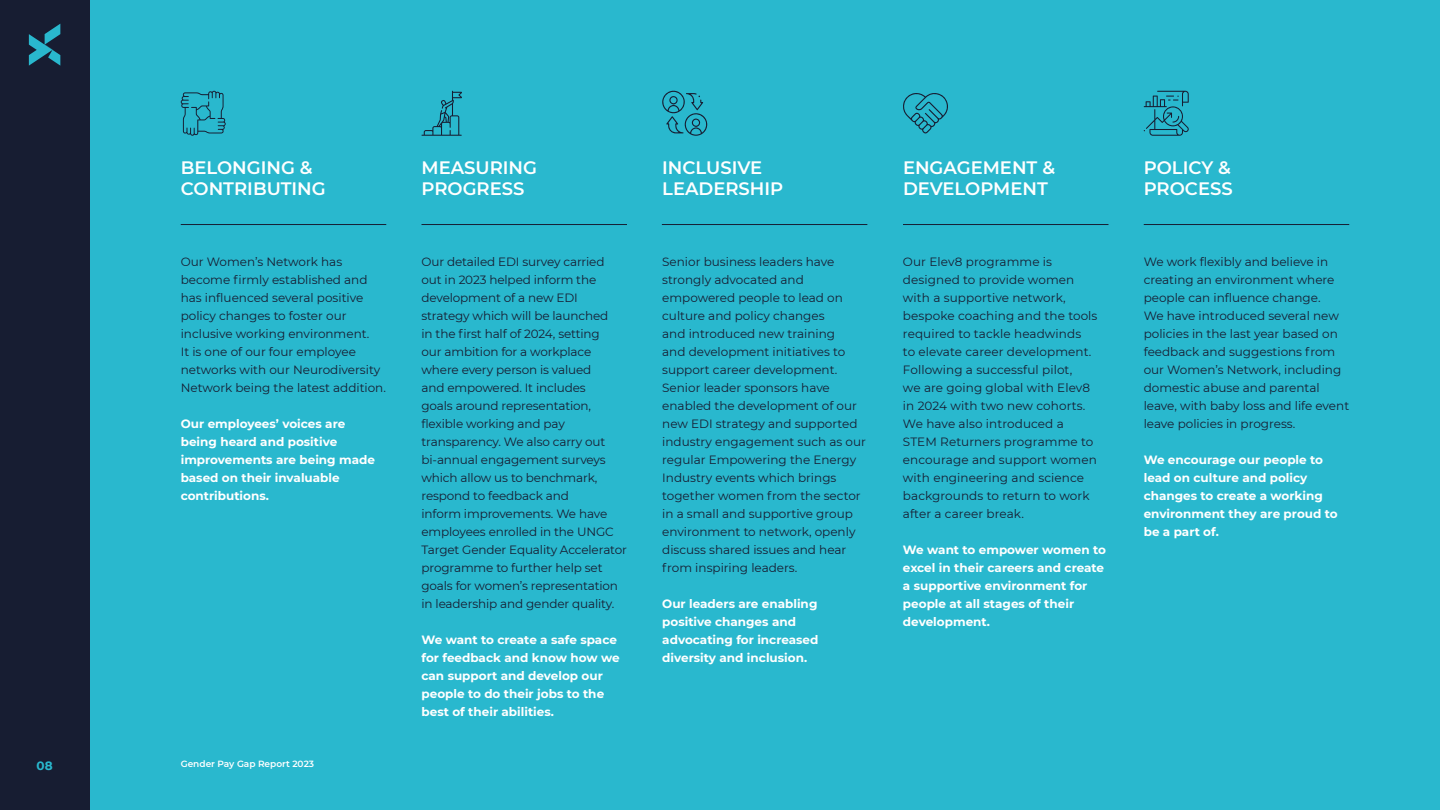
<style>
.page{position:relative;width:1440px;height:810px;background:#fff}
.page>*{position:absolute;margin:0;border:0;box-sizing:border-box;transform-origin:0 0}
.t1{font:600 18px/21px "Montserrat";color:#fff}
.t2{font:12px/18px "Montserrat";color:#171d32}
.t3{font:700 12px/18px "Montserrat";color:#fff}
.t4{font:700 12px "Montserrat";color:#29b8ce}
.t5{font:600 9px "Montserrat";color:#fff}
</style>
<div class="page">
<div style="left:89px;top:0;width:1351px;height:810px;background:#29b8ce"></div>
<div style="left:0;top:0;width:89px;height:810px;background:#171d32"></div>
<svg style="left:29px;top:24px;width:31px;height:42px"></svg>
<svg style="left:181px;top:91px;width:45px;height:45px"></svg>
<svg style="left:422px;top:91px;width:40px;height:45px"></svg>
<svg style="left:1144px;top:91px;width:45px;height:45px"></svg>
<svg style="left:903px;top:93px;width:45px;height:41px"></svg>
<svg style="left:662px;top:91px;width:45px;height:45px"></svg>
<hr style="left:181px;top:224px;width:205px;height:1px;background:#171d32">
<hr style="left:422px;top:224px;width:205px;height:1px;background:#171d32">
<hr style="left:662px;top:224px;width:205px;height:1px;background:#171d32">
<hr style="left:903px;top:224px;width:205px;height:1px;background:#171d32">
<hr style="left:1144px;top:224px;width:205px;height:1px;background:#171d32">
<h1 class="t1" style="left:181px;top:156px;width:147px">BELONGING &amp;<br>CONTRIBUTING</h1>
<h1 class="t1" style="left:422px;top:156px;width:117px">MEASURING<br>PROGRESS</h1>
<h1 class="t1" style="left:662px;top:156px;width:123px">INCLUSIVE<br>LEADERSHIP</h1>
<h1 class="t1" style="left:903px;top:156px;width:154px">ENGAGEMENT &amp;<br>DEVELOPMENT</h1>
<h1 class="t1" style="left:1144px;top:156px;width:90px">POLICY &amp;<br>PROCESS</h1>
<p class="t2" style="left:181px;top:252px;width:207px">Our Women’s Network has become firmly established and has influenced several positive policy changes to foster our inclusive working environment.<br>It is one of our four employee networks with our Neurodiversity<br>Network being the latest addition.</p>
<p class="t3" style="left:181px;top:414px;width:196px">Our employees’ voices are being heard and positive improvements are being made based on their invaluable contributions.</p>
<p class="t4" style="left:37px;top:757px;width:18px">08</p>
<p class="t5" style="left:181px;top:758px;width:135px">Gender Pay Gap Report 2023</p>
<p class="t2" style="left:421px;top:252px;width:207px">Our detailed EDI survey carried out in 2023 helped inform the development of a new EDI strategy which will be launched<br>in the first half of 2024, setting<br>our ambition for a workplace where every person is valued<br>and empowered. It includes<br>goals around representation, flexible working and pay transparency. We also carry out bi-annual engagement surveys which allow us to benchmark, respond to feedback and<br>inform improvements. We have employees enrolled in the UNGC<br>Target Gender Equality Accelerator programme to further help set goals for women’s representation in leadership and gender quality.</p>
<p class="t3" style="left:421px;top:630px;width:200px">We want to create a safe space for feedback and know how we can support and develop our people to do their jobs to the best of their abilities.</p>
<p class="t2" style="left:662px;top:252px;width:205px">Senior business leaders have strongly advocated and empowered people to lead on culture and policy changes<br>and introduced new training<br>and development initiatives to support career development.<br>Senior leader sponsors have enabled the development of our new EDI strategy and supported industry engagement such as our regular Empowering the Energy<br>Industry events which brings together women from the sector in a small and supportive group environment to network, openly discuss shared issues and hear from inspiring leaders.</p>
<p class="t3" style="left:662px;top:594px;width:158px">Our leaders are enabling positive changes and advocating for increased diversity and inclusion.</p>
<p class="t2" style="left:903px;top:252px;width:196px">Our Elev8 programme is designed to provide women with a supportive network, bespoke coaching and the tools required to tackle headwinds<br>to elevate career development.<br>Following a successful pilot,<br>we are going global with Elev8 in 2024 with two new cohorts.<br>We have also introduced a<br>STEM Returners programme to encourage and support women with engineering and science backgrounds to return to work after a career break.</p>
<p class="t3" style="left:903px;top:540px;width:204px">We want to empower women to excel in their careers and create a supportive environment for people at all stages of their development.</p>
<p class="t2" style="left:1144px;top:252px;width:207px">We work flexibly and believe in creating an environment where people can influence change.<br>We have introduced several new policies in the last year based on feedback and suggestions from our Women’s Network, including domestic abuse and parental leave, with baby loss and life event leave policies in progress.</p>
<p class="t3" style="left:1144px;top:450px;width:195px">We encourage our people to lead on culture and policy changes to create a working environment they are proud to be a part of.</p>
</div>
